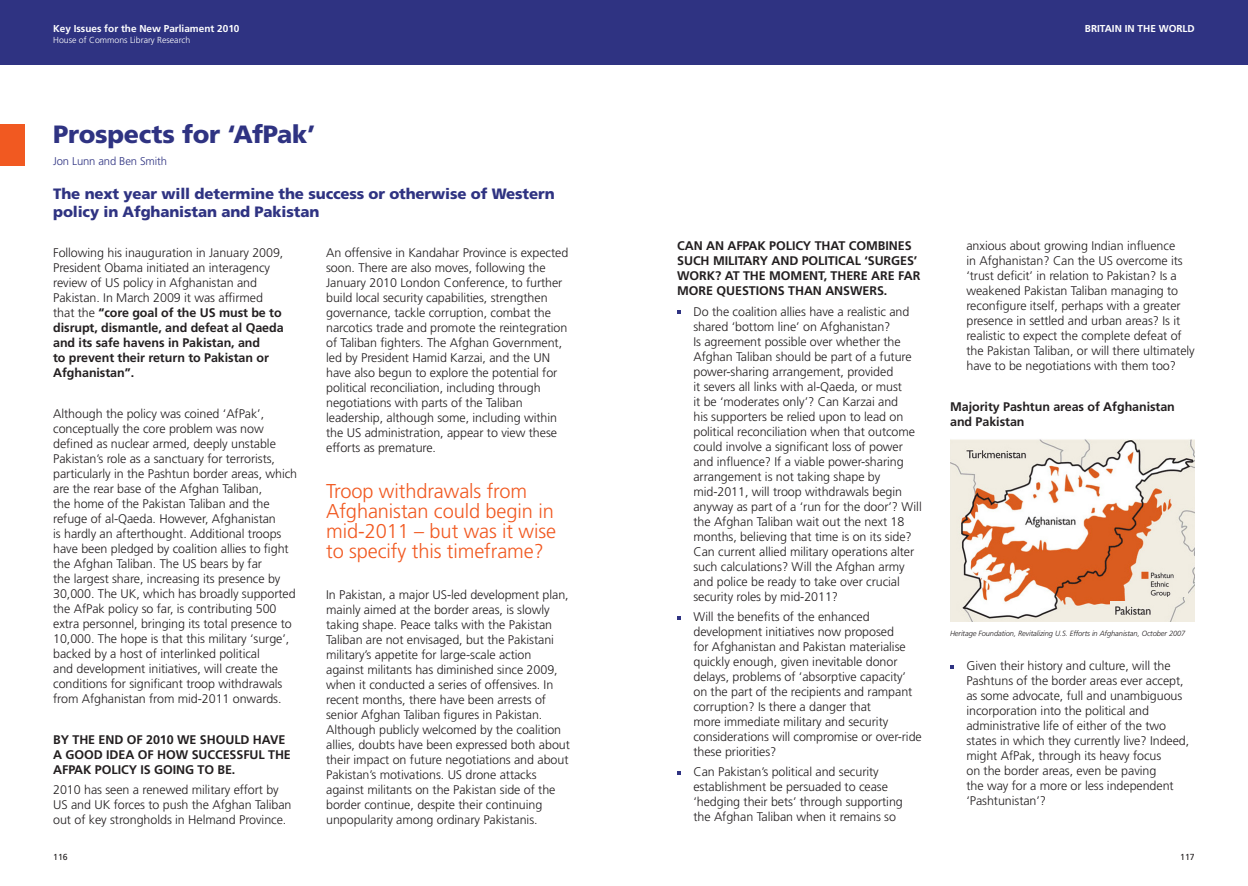
<style>
.page{position:relative;width:1248px;height:886px;background:#fff}
.page>*{position:absolute;margin:0;border:0;box-sizing:border-box;transform-origin:0 0}
.MAIN_TITLE{font:900 25px "Frutiger LT Std";letter-spacing:-.015em;color:#2f3382}
.standout_ORANGE_quot{font:300 20px/20px "Frutiger LT Std";letter-spacing:-.005em;color:#f15921}
.t1{font:900 15px/18px "Frutiger LT Std";letter-spacing:-.01em;color:#2f3382}
.BODY_TEXT{font:300 12.5px/15px "Frutiger LT Std";letter-spacing:-.005em;color:#231f20}
.sub_header_CAPS{font:700 12.5px/15px "Frutiger LT Std";letter-spacing:-.005em;color:#231f20}
.t2{font:300 11.25px "Frutiger LT Std";letter-spacing:-.01em;color:#2f3382}
.t3{font:700 10px "Frutiger LT Std";color:#fff}
.t4{font:300 8.75px "Frutiger LT Std";color:#fff}
.t5{font:8.75px "Frutiger LT Std";color:#231f20}
.BODY_TEXT-2{font:italic 300 7.5px "Frutiger LT Std";letter-spacing:-.01em;color:#231f20}
.s1{font-weight:700}
</style>
<div class="page">
<div style="left:0;top:0;width:1247px;height:64px;background:#2f3382"></div>
<div style="left:0;top:124px;width:25px;height:41px;background:#f15921"></div>
<svg style="left:677px;top:310px;width:4px;height:4px"></svg>
<svg style="left:677px;top:616px;width:4px;height:4px"></svg>
<svg style="left:677px;top:771px;width:4px;height:4px"></svg>
<svg style="left:950px;top:665px;width:4px;height:3px"></svg>
<img style="left:950px;top:439px;width:244px;height:182px">
<img style="left:1110px;top:601px;width:47px;height:17px">
<img style="left:1137px;top:566px;width:50px;height:30px">
<p class="t3" style="left:53px;top:23px;width:188px">Key Issues for the New Parliament 2010</p>
<p class="t4" style="left:53px;top:35px;width:138px">House of Commons Library Research</p>
<p class="MAIN_TITLE" style="left:53px;top:119px;width:264px">Prospects for ‘AfPak’</p>
<p class="t2" style="left:53px;top:155px;width:115px">Jon Lunn and Ben Smith</p>
<p class="t1" style="left:53px;top:185px;width:503px">The next year will determine the success or otherwise of Western policy in Afghanistan and Pakistan</p>
<p class="BODY_TEXT" style="left:53px;top:246px;width:232px">Following his inauguration in January 2009, President Obama initiated an interagency review of US policy in Afghanistan and Pakistan. In March 2009 it was affirmed that the <span class="s1">“core goal of the US must be to disrupt, dismantle, and defeat al Qaeda and its safe havens in Pakistan, and<br>to prevent their return to Pakistan or Afghanistan”.</span></p>
<p class="BODY_TEXT" style="left:53px;top:406px;width:245px">Although the policy was coined ‘AfPak’, conceptually the core problem was now defined as nuclear armed, deeply unstable Pakistan’s role as a sanctuary for terrorists, particularly in the Pashtun border areas, which are the rear base of the Afghan Taliban,<br>the home of the Pakistan Taliban and the refuge of al-Qaeda. However, Afghanistan<br>is hardly an afterthought. Additional troops have been pledged by coalition allies to fight the Afghan Taliban. The US bears by far<br>the largest share, increasing its presence by 30,000. The UK, which has broadly supported the AfPak policy so far, is contributing 500 extra personnel, bringing its total presence to 10,000. The hope is that this military ‘surge’, backed by a host of interlinked political<br>and development initiatives, will create the conditions for significant troop withdrawals from Afghanistan from mid-2011 onwards.</p>
<p class="sub_header_CAPS" style="left:53px;top:732px;width:239px">BY THE END OF 2010 WE SHOULD HAVE<br>A GOOD IDEA OF HOW SUCCESSFUL THE<br>AFPAK POLICY IS GOING TO BE.</p>
<p class="BODY_TEXT" style="left:53px;top:782px;width:240px">2010 has seen a renewed military effort by<br>US and UK forces to push the Afghan Taliban out of key strongholds in Helmand Province.</p>
<p class="BODY_TEXT" style="left:326px;top:246px;width:243px">An offensive in Kandahar Province is expected soon. There are also moves, following the January 2010 London Conference, to further build local security capabilities, strengthen governance, tackle corruption, combat the narcotics trade and promote the reintegration of Taliban fighters. The Afghan Government, led by President Hamid Karzai, and the UN have also begun to explore the potential for political reconciliation, including through negotiations with parts of the Taliban leadership, although some, including within the US administration, appear to view these efforts as premature.</p>
<p class="standout_ORANGE_quot" style="left:326px;top:481px;width:231px">Troop withdrawals from<br>Afghanistan could begin in mid-2011 – but was it wise to specify this timeframe?</p>
<p class="BODY_TEXT" style="left:326px;top:587px;width:245px">In Pakistan, a major US-led development plan, mainly aimed at the border areas, is slowly taking shape. Peace talks with the Pakistan Taliban are not envisaged, but the Pakistani military’s appetite for large-scale action against militants has diminished since 2009, when it conducted a series of offensives. In recent months, there have been arrests of senior Afghan Taliban figures in Pakistan.<br>Although publicly welcomed by the coalition allies, doubts have been expressed both about their impact on future negotiations and about Pakistan’s motivations. US drone attacks against militants on the Pakistan side of the border continue, despite their continuing unpopularity among ordinary Pakistanis.</p>
<p class="t3" style="left:1084px;top:23px;width:111px">BRITAIN IN THE WORLD</p>
<p class="sub_header_CAPS" style="left:677px;top:239px;width:245px">CAN AN AFPAK POLICY THAT COMBINES SUCH MILITARY AND POLITICAL ‘SURGES’ WORK? AT THE MOMENT, THERE ARE FAR MORE QUESTIONS THAN ANSWERS.</p>
<p class="BODY_TEXT" style="left:693px;top:304px;width:230px">Do the coalition allies have a realistic and shared ‘bottom line’ on Afghanistan?<br>Is agreement possible over whether the Afghan Taliban should be part of a future power-sharing arrangement, provided<br>it severs all links with al-Qaeda, or must<br>it be ‘moderates only’? Can Karzai and<br>his supporters be relied upon to lead on political reconciliation when that outcome could involve a significant loss of power and influence? If a viable power-sharing arrangement is not taking shape by mid-2011, will troop withdrawals begin anyway as part of a ‘run for the door’? Will the Afghan Taliban wait out the next 18 months, believing that time is on its side?<br>Can current allied military operations alter such calculations? Will the Afghan army and police be ready to take over crucial security roles by mid-2011?</p>
<p class="BODY_TEXT" style="left:693px;top:609px;width:230px">Will the benefits of the enhanced development initiatives now proposed<br>for Afghanistan and Pakistan materialise quickly enough, given inevitable donor delays, problems of ‘absorptive capacity’ on the part of the recipients and rampant corruption? Is there a danger that<br>more immediate military and security considerations will compromise or over-ride these priorities?</p>
<p class="BODY_TEXT" style="left:693px;top:765px;width:211px">Can Pakistan’s political and security establishment be persuaded to cease ‘hedging their bets’ through supporting the Afghan Taliban when it remains so</p>
<p class="BODY_TEXT" style="left:966px;top:239px;width:230px">anxious about growing Indian influence<br>in Afghanistan? Can the US overcome its ‘trust deficit’ in relation to Pakistan? Is a weakened Pakistan Taliban managing to reconfigure itself, perhaps with a greater presence in settled and urban areas? Is it realistic to expect the complete defeat of the Pakistan Taliban, or will there ultimately have to be negotiations with them too?</p>
<p class="sub_header_CAPS" style="left:950px;top:399px;width:226px">Majority Pashtun areas of Afghanistan and Pakistan</p>
<p class="BODY_TEXT-2" style="left:949px;top:629px;width:237px">Heritage Foundation, Revitalizing U.S. Efforts in Afghanistan, October 2007</p>
<p class="BODY_TEXT" style="left:966px;top:658px;width:224px">Given their history and culture, will the Pashtuns of the border areas ever accept, as some advocate, full and unambiguous incorporation into the political and administrative life of either of the two states in which they currently live? Indeed, might AfPak, through its heavy focus<br>on the border areas, even be paving<br>the way for a more or less independent ‘Pashtunistan’?</p>
<p class="t5" style="left:53px;top:851px;width:16px">116</p>
<p class="t5" style="left:1179px;top:851px;width:16px">117</p>
</div>
